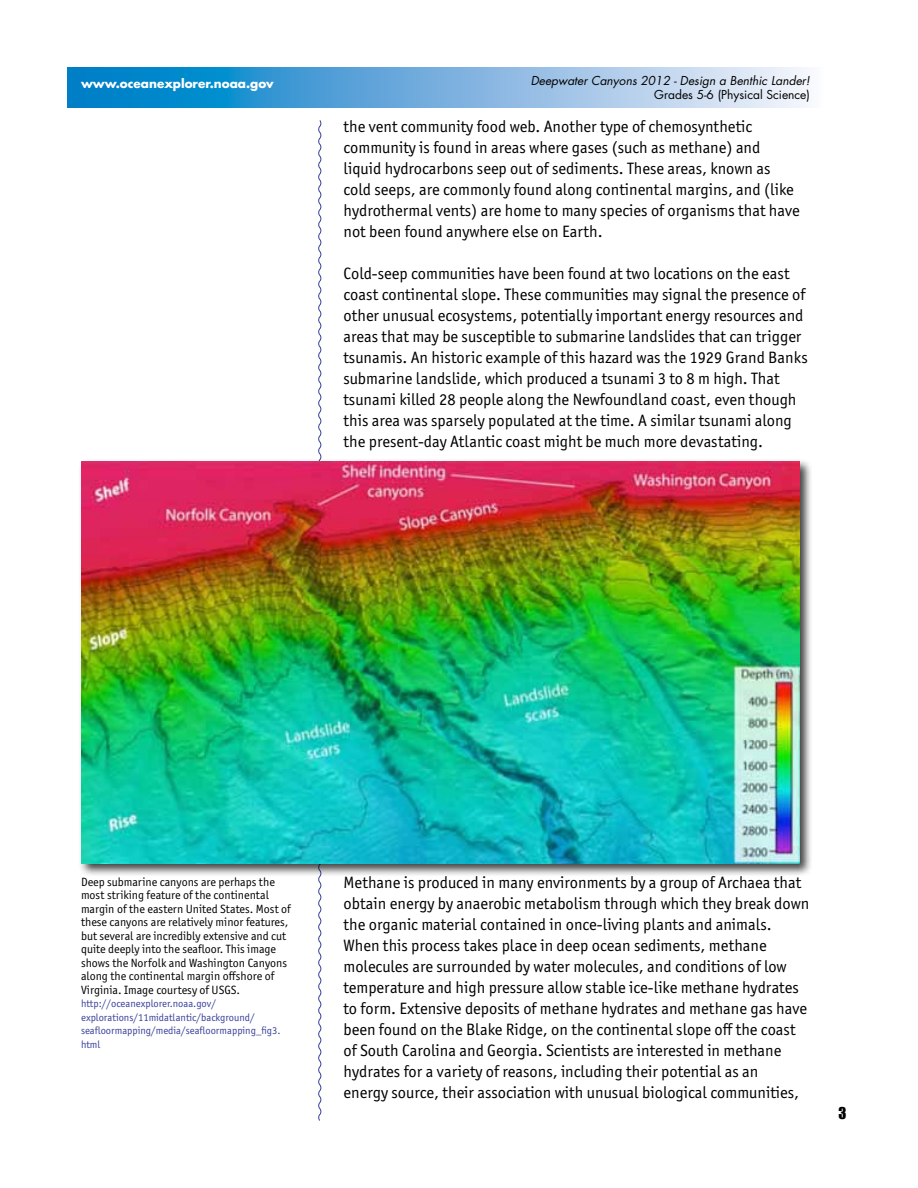
<style>
.page{position:relative;width:918px;height:1188px;background:#fff}
.page>*{position:absolute;margin:0;border:0;box-sizing:border-box;transform-origin:0 0}
.body_text{font:16.5px/21px "Officina Sans ITC Std";color:#000}
.t1{font:15px "Impact";color:#000}
.Image_caption_credit{font:12px/13.5px "Officina Sans ITC Std";color:#000}
.t2{font:italic 12px "Futura";color:#000}
.t3{font:700 12px "Futura";color:#fff}
.t4{font:12px "Futura";color:#000}
.image_link_-_caption{font:10.5px/13.5px "Officina Sans ITC Std";color:#384099}
</style>
<div class="page">
<svg style="left:68px;top:68px;width:740px;height:40px;background:#70b2de"></svg>
<svg style="left:318px;top:120px;width:4px;height:1001px"></svg>
<div style="left:78px;top:458px;width:735px;height:419px;background:#000;opacity:.75"></div>
<img style="left:81px;top:461px;width:719px;height:402px">
<p class="t3" style="left:81px;top:76px;width:194px">www.oceanexplorer.noaa.gov</p>
<p class="t2" style="left:531px;top:72px;width:281px">Deepwater Canyons 2012 - Design a Benthic Lander!</p>
<p class="t4" style="left:654px;top:86px;width:157px">Grades 5-6 (Physical Science)</p>
<p class="body_text" style="left:344px;top:116px;width:458px">the vent community food web. Another type of chemosynthetic community is found in areas where gases (such as methane) and liquid hydrocarbons seep out of sediments. These areas, known as cold seeps, are commonly found along continental margins, and (like hydrothermal vents) are home to many species of organisms that have not been found anywhere else on Earth.</p>
<p class="body_text" style="left:344px;top:263px;width:466px">Cold-seep communities have been found at two locations on the east coast continental slope. These communities may signal the presence of other unusual ecosystems, potentially important energy resources and areas that may be susceptible to submarine landslides that can trigger tsunamis. An historic example of this hazard was the 1929 Grand Banks submarine landslide, which produced a tsunami 3 to 8 m high. That tsunami killed 28 people along the Newfoundland coast, even though this area was sparsely populated at the time. A similar tsunami along the present-day Atlantic coast might be much more devastating.</p>
<p class="Image_caption_credit" style="left:81px;top:875px;width:211px">Deep submarine canyons are perhaps the most striking feature of the continental margin of the eastern United States. Most of these canyons are relatively minor features, but several are incredibly extensive and cut quite deeply into the seafloor. This image shows the Norfolk and Washington Canyons along the continental margin offshore of Virginia. Image courtesy of USGS.</p>
<p class="image_link_-_caption" style="left:81px;top:997px;width:201px">http://oceanexplorer.noaa.gov/ explorations/11midatlantic/background/ seafloormapping/media/seafloormapping_fig3. html</p>
<p class="body_text" style="left:344px;top:872px;width:467px">Methane is produced in many environments by a group of Archaea that obtain energy by anaerobic metabolism through which they break down the organic material contained in once-living plants and animals.<br>When this process takes place in deep ocean sediments, methane molecules are surrounded by water molecules, and conditions of low temperature and high pressure allow stable ice-like methane hydrates to form. Extensive deposits of methane hydrates and methane gas have been found on the Blake Ridge, on the continental slope off the coast of South Carolina and Georgia. Scientists are interested in methane hydrates for a variety of reasons, including their potential as an<br>energy source, their association with unusual biological communities,</p>
<p class="t1" style="left:838px;top:1101px;width:9px">3</p>
</div>
